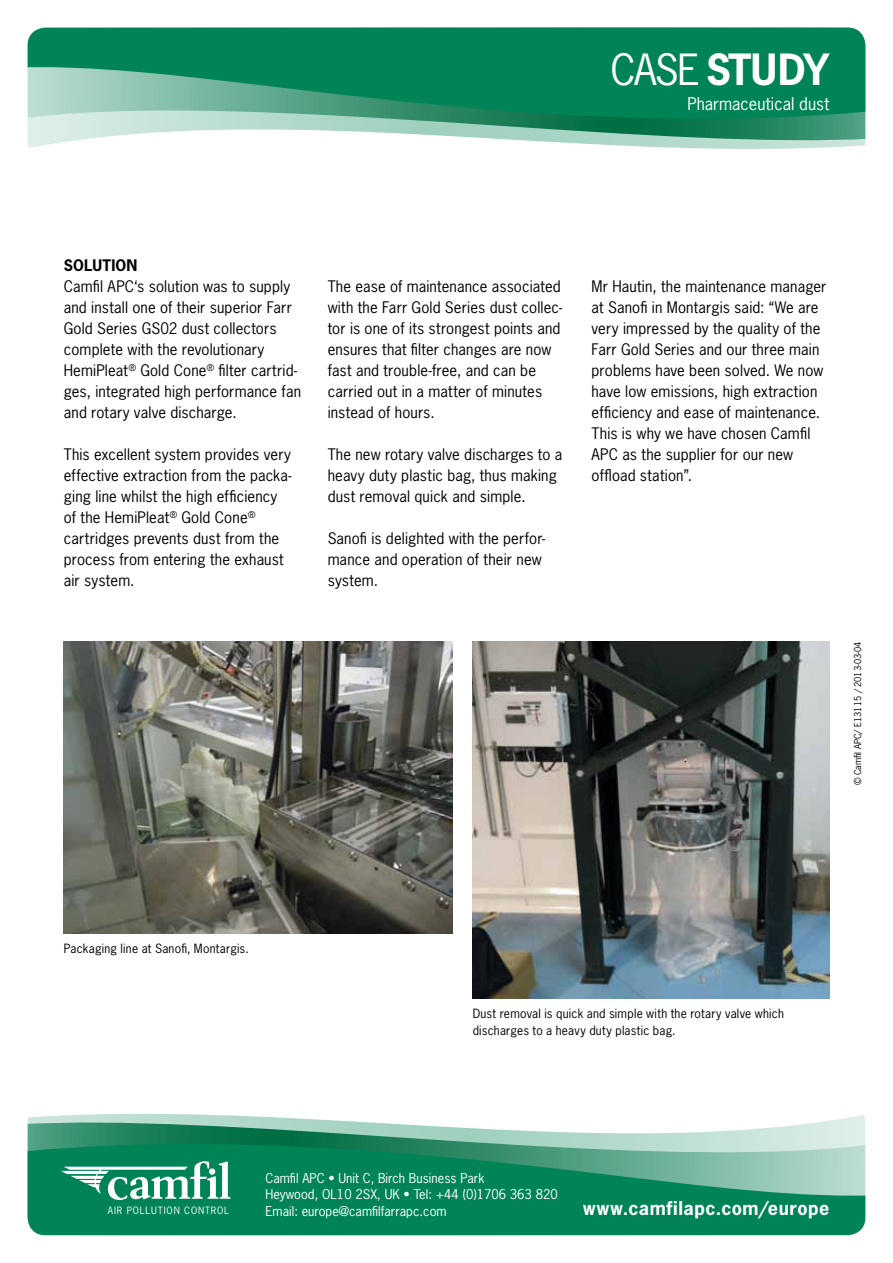
<style>
.page{position:relative;width:893px;height:1263px;background:#fff}
.page>*{position:absolute;margin:0;border:0;box-sizing:border-box;transform-origin:0 0}
.t1{font:700 40.5px "News Gothic Std";letter-spacing:.005em;color:#fff}
.t2{font:40.5px "News Gothic Std";color:#fff}
.t3{font:700 18px "News Gothic Std";letter-spacing:.035em;color:#fff}
.t4{font:16.5px "News Gothic Std";letter-spacing:.005em;color:#fff}
.t5{font:15px/21px "News Gothic Std";letter-spacing:.01em;color:#000}
.t6{font:700 15px "News Gothic Std";color:#000}
.t7{font:12.75px/16.5px "News Gothic Std";color:#fff}
.t8{font:12px/16.5px "News Gothic Std";letter-spacing:.02em;color:#000}
.t9{font:9.45px "News Gothic Std";letter-spacing:.09em;color:#fff}
.t10{font:9px "News Gothic Std";color:#000}
</style>
<div class="page">
<img style="left:64px;top:642px;width:389px;height:291px">
<img style="left:473px;top:642px;width:356px;height:357px">
<svg style="left:28px;top:28px;width:837px;height:120px;background:#3c9e7c"></svg>
<svg style="left:28px;top:1115px;width:837px;height:120px;background:#3fa07e"></svg>
<svg style="left:61px;top:1161px;width:170px;height:39px"></svg>
<div style="left:209px;top:1168px;width:6px;height:7px;background:#fff;border-radius:50%"></div>
<h1 class="t2" style="left:610px;top:43px;width:23px">case</h1>
<h1 class="t1" style="left:706px;top:43px;width:126px">study</h1>
<p class="t4" style="left:687px;top:93px;width:143px">Pharmaceutical dust</p>
<p class="t6" style="left:64px;top:255px;width:20px">SOLUTION</p>
<p class="t5" style="left:64px;top:276px;width:239px">Camfil APC‘s solution was to supply and install one of their superior Farr Gold Series GS02 dust collectors complete with the revolutionary HemiPleat<sup>®</sup> Gold Cone<sup>®</sup> filter cartrid&shy;ges, integrated high performance fan and rotary valve discharge.</p>
<p class="t5" style="left:64px;top:444px;width:229px">This excellent system provides very effective extraction from the packa&shy;ging line whilst the high efficiency of the HemiPleat<sup>®</sup> Gold Cone<sup>® </sup>cartridges prevents dust from the process from entering the exhaust air system.</p>
<p class="t5" style="left:328px;top:276px;width:236px">The ease of maintenance associated with the Farr Gold Series dust collec&shy;tor is one of its strongest points and ensures that filter changes are now fast and trouble-free, and can be carried out in a matter of minutes instead of hours.</p>
<p class="t5" style="left:328px;top:444px;width:236px">The new rotary valve discharges to a heavy duty plastic bag, thus making dust removal quick and simple.</p>
<p class="t5" style="left:328px;top:528px;width:219px">Sanofi is delighted with the perfor&shy;mance and operation of their new system.</p>
<p class="t5" style="left:592px;top:276px;width:236px">Mr Hautin, the maintenance manager at Sanofi in Montargis said: “We are very impressed by the quality of the<br>Farr Gold Series and our three main problems have been solved. We now have low emissions, high extraction efficiency and ease of maintenance.<br>This is why we have chosen Camfil<br>APC as the supplier for our new offload station”.</p>
<p class="t10" style="left:852px;top:785px;width:145px;rotate:-90deg">© Camfil APC/ E13115 / 2013-03-04</p>
<p class="t8" style="left:64px;top:940px;width:187px">Packaging line at Sanofi, Montargis.</p>
<p class="t8" style="left:473px;top:1005px;width:313px">Dust removal is quick and simple with the rotary valve which discharges to a heavy duty plastic bag.</p>
<p class="t7" style="left:265px;top:1169px;width:294px">Camfil APC • Unit C, Birch Business Park<br>Heywood, OL10 2SX, UK • Tel: +44 (0)1706 363 820<br>Email: europe@camfilfarrapc.com</p>
<p class="t9" style="left:108px;top:1204px;width:123px">AIR POLLUTION CONTROL</p>
<p class="t3" style="left:583px;top:1196px;width:248px">www.camfilapc.com/europe</p>
</div>
